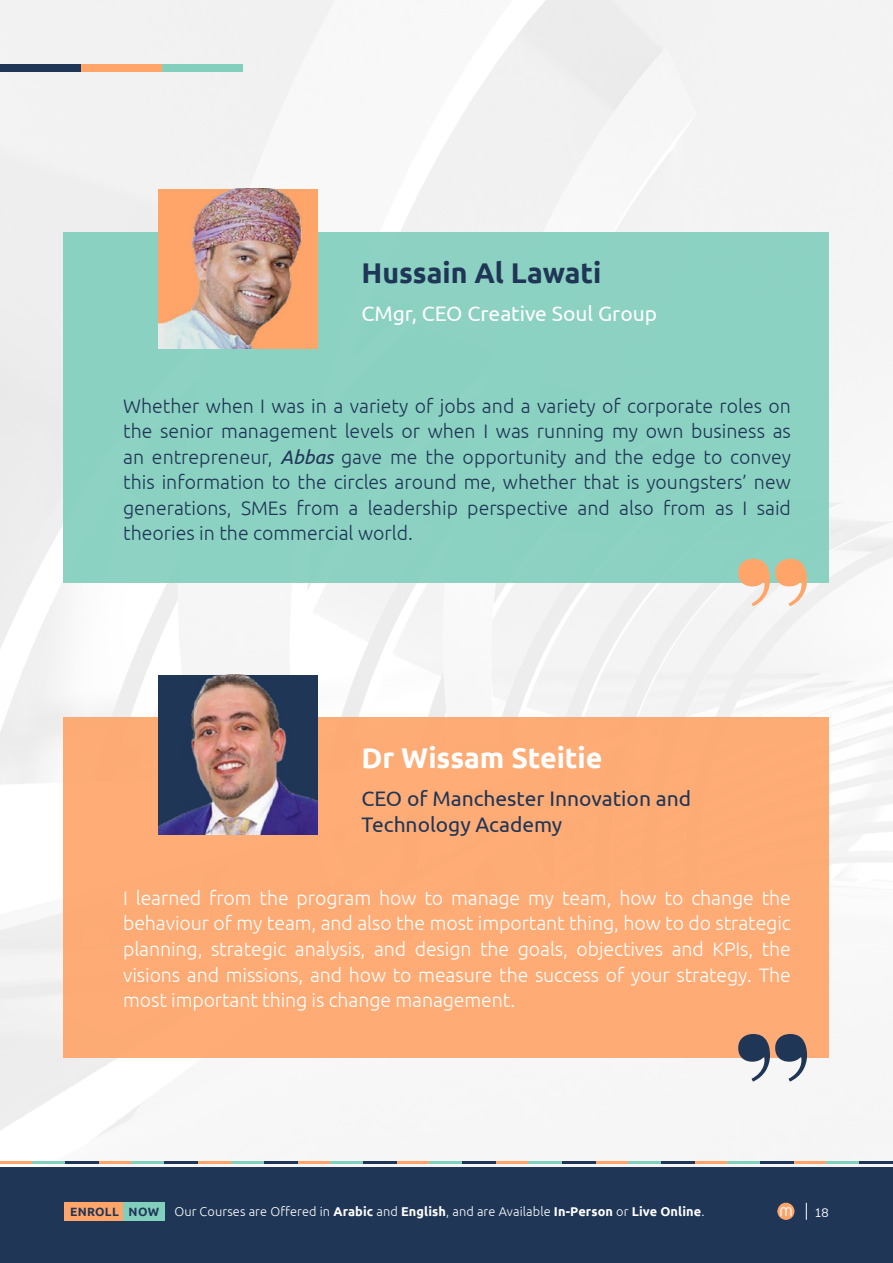
<style>
.page{position:relative;width:893px;height:1263px;background:#fff}
.page>*{position:absolute;margin:0;border:0;box-sizing:border-box;transform-origin:0 0}
.t1{font:700 28.5px "Ubuntu";color:#1f3656}
.t2{font:700 28.5px "Ubuntu";color:#fff}
.t3{font:21px/25.2px "Ubuntu";color:#1f3656}
.t4{font:21px "Ubuntu";color:#fff}
.t5{font:300 19.5px/25.5px "Ubuntu";color:#1f3656;text-align:justify}
.t6{font:300 19.5px/25.5px "Ubuntu";letter-spacing:-.005em;color:#fff;text-align:justify}
.t7{font:300 12.75px "Ubuntu";letter-spacing:.01em;color:#fff}
.t8{font:12px "Muli";color:#fff}
.s1{font-weight:400;font-style:italic}
.s2{font-weight:700;font-size:12px;color:#1f3656}
.s3{font-weight:700}
</style>
<div class="page">
<img style="left:0;top:0;width:893px;height:1137px">
<div style="left:81px;top:64px;width:81px;height:7px;background:#ffa56a"></div>
<div style="left:162px;top:64px;width:81px;height:7px;background:#83cfbe"></div>
<div style="left:0;top:64px;width:81px;height:7px;background:#1f3656"></div>
<div style="left:64px;top:232px;width:765px;height:351px;background:#8cd2c2"></div>
<div style="left:158px;top:189px;width:160px;height:160px;background:#ffa56a"></div>
<img style="left:158px;top:189px;width:144px;height:160px">
<svg style="left:738px;top:559px;width:69px;height:47px"></svg>
<div style="left:64px;top:717px;width:765px;height:341px;background:#feab75"></div>
<img style="left:158px;top:675px;width:160px;height:159px">
<svg style="left:738px;top:1034px;width:69px;height:47px"></svg>
<hr style="left:0;top:1161px;width:32px;height:3px;background:#ffa56a">
<hr style="left:396px;top:1161px;width:34px;height:3px;background:#ffa56a">
<hr style="left:198px;top:1161px;width:33px;height:3px;background:#ffa56a">
<hr style="left:595px;top:1161px;width:33px;height:3px;background:#ffa56a">
<hr style="left:99px;top:1161px;width:33px;height:3px;background:#ffa56a">
<hr style="left:496px;top:1161px;width:33px;height:3px;background:#ffa56a">
<hr style="left:297px;top:1161px;width:33px;height:3px;background:#ffa56a">
<hr style="left:694px;top:1161px;width:33px;height:3px;background:#ffa56a">
<hr style="left:794px;top:1161px;width:33px;height:3px;background:#ffa56a">
<hr style="left:32px;top:1161px;width:34px;height:3px;background:#83cfbe">
<hr style="left:430px;top:1161px;width:33px;height:3px;background:#83cfbe">
<hr style="left:231px;top:1161px;width:33px;height:3px;background:#83cfbe">
<hr style="left:628px;top:1161px;width:33px;height:3px;background:#83cfbe">
<hr style="left:132px;top:1161px;width:33px;height:3px;background:#83cfbe">
<hr style="left:529px;top:1161px;width:33px;height:3px;background:#83cfbe">
<hr style="left:330px;top:1161px;width:33px;height:3px;background:#83cfbe">
<hr style="left:727px;top:1161px;width:34px;height:3px;background:#83cfbe">
<hr style="left:827px;top:1161px;width:33px;height:3px;background:#83cfbe">
<hr style="left:66px;top:1161px;width:33px;height:3px;background:#1f3656">
<hr style="left:463px;top:1161px;width:33px;height:3px;background:#1f3656">
<hr style="left:264px;top:1161px;width:33px;height:3px;background:#1f3656">
<hr style="left:661px;top:1161px;width:33px;height:3px;background:#1f3656">
<hr style="left:165px;top:1161px;width:33px;height:3px;background:#1f3656">
<hr style="left:562px;top:1161px;width:33px;height:3px;background:#1f3656">
<hr style="left:363px;top:1161px;width:33px;height:3px;background:#1f3656">
<hr style="left:761px;top:1161px;width:33px;height:3px;background:#1f3656">
<hr style="left:860px;top:1161px;width:33px;height:3px;background:#1f3656">
<div style="left:0;top:1167px;width:893px;height:96px;background:#1f3656"></div>
<div style="left:64px;top:1202px;width:59px;height:18px;background:#ffa56a"></div>
<div style="left:123px;top:1202px;width:42px;height:18px;background:#83cfbe"></div>
<svg style="left:806px;top:1203px;width:1px;height:17px"></svg>
<img style="left:777px;top:1203px;width:17px;height:17px;border-radius:9px">
<h1 class="t1" style="left:361px;top:255px;width:241px">Hussain Al Lawati</h1>
<p class="t4" style="left:361px;top:300px;width:297px">CMgr, CEO Creative Soul Group</p>
<p class="t5" style="left:123px;top:393px;width:669px">Whether when I was in a variety of jobs and a variety of corporate roles on the senior management levels or when I was running my own business as an entrepreneur, <span class="s1">Abbas</span> gave me the opportunity and the edge to convey this information to the circles around me, whether that is youngsters’ new generations, SMEs from a leadership perspective and also from as I said theories in the commercial world.</p>
<h1 class="t2" style="left:361px;top:741px;width:243px">Dr Wissam Steitie</h1>
<p class="t3" style="left:361px;top:786px;width:331px">CEO of Manchester Innovation and<br>Technology Academy</p>
<p class="t6" style="left:123px;top:885px;width:669px">I learned from the program how to manage my team, how to change the behaviour of my team, and also the most important thing, how to do strategic planning, strategic analysis, and design the goals, objectives and KPIs, the visions and missions, and how to measure the success of your strategy. The most important thing is change management.</p>
<p class="t7" style="left:70px;top:1204px;width:636px"><span class="s2">ENROLL NOW</span> Our Courses are Offered in <span class="s3">Arabic</span> and <span class="s3">English</span>, and are Available <span class="s3">In-Person</span> or <span class="s3">Live Online</span>.</p>
<p class="t8" style="left:814px;top:1204px;width:16px">18</p>
</div>
